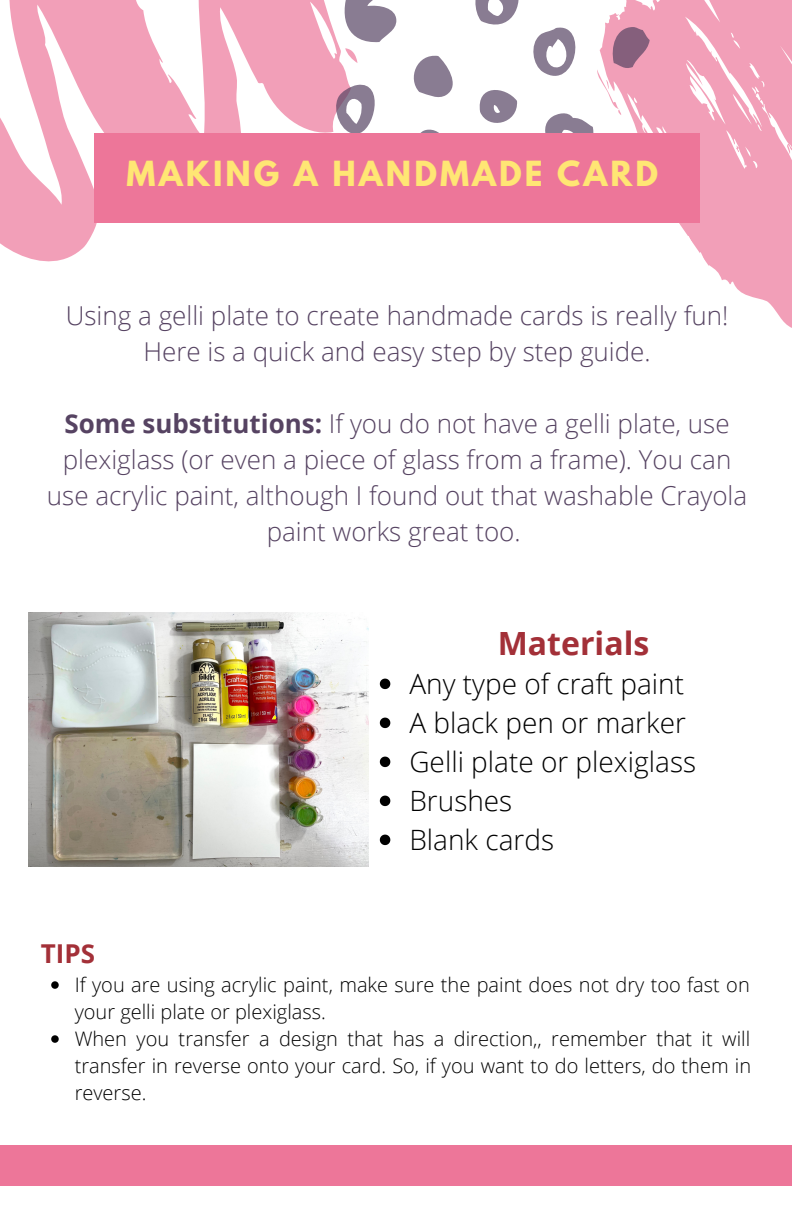
<style>
.page{position:relative;width:792px;height:1224px;background:#fff}
.page>*{position:absolute;margin:0;border:0;box-sizing:border-box;transform-origin:0 0}
.t1{font:700 32px "Open Sans";color:#a33038}
.t2{font:700 30.6px "League Spartan";letter-spacing:.1em;color:#ffe674}
.t3{font:300 28px "Open Sans";color:#000}
.t4{font:300 26px/36px "Open Sans";color:#564362;text-align:center}
.t5{font:700 26px "Open Sans";color:#a33038}
.t6{font:300 20px/27px "Open Sans";color:#000}
.s1{font-weight:700}
</style>
<div class="page">
<svg style="left:665px;top:0;width:127px;height:328px;fill:#f29fb8"></svg>
<svg style="left:0;top:0;width:348px;height:262px;fill:#f29fb8"></svg>
<svg style="left:339px;top:0;width:58px;height:66px"></svg>
<svg style="left:413px;top:55px;width:40px;height:43px"></svg>
<svg style="left:333px;top:81px;width:42px;height:52px"></svg>
<svg style="left:420px;top:129px;width:19px;height:4px"></svg>
<svg style="left:475px;top:0;width:190px;height:133px"></svg>
<div style="left:94px;top:133px;width:606px;height:90px;background:#ed7699"></div>
<div style="left:0;top:1145px;width:792px;height:40px;background:#ed7699"></div>
<img style="left:28px;top:612px;width:341px;height:255px">
<svg style="left:380px;top:679px;width:10px;height:10px"></svg>
<svg style="left:380px;top:718px;width:10px;height:10px"></svg>
<svg style="left:380px;top:757px;width:10px;height:10px"></svg>
<svg style="left:380px;top:796px;width:10px;height:10px"></svg>
<svg style="left:380px;top:835px;width:10px;height:10px"></svg>
<svg style="left:51px;top:981px;width:8px;height:8px"></svg>
<svg style="left:51px;top:1035px;width:8px;height:8px"></svg>
<p class="t2" style="left:127px;top:159px;width:533px">MAKING A HANDMADE CARD</p>
<p class="t4" style="left:66px;top:297px;width:664px">Using a gelli plate to create handmade cards is really fun!<br>Here is a quick and easy step by step guide.</p>
<p class="t4" style="left:47px;top:405px;width:702px"><span class="s1">Some substitutions:</span> If you do not have a gelli plate, use plexiglass (or even a piece of glass from a frame). You can use acrylic paint, although I found out that washable Crayola paint works great too.</p>
<p class="t1" style="left:498px;top:620px;width:153px">Materials</p>
<p class="t5" style="left:41px;top:936px;width:56px">TIPS</p>
<p class="t3" style="left:409px;top:664px;width:276px">Any type of craft paint</p>
<p class="t3" style="left:409px;top:703px;width:278px">A black pen or marker</p>
<p class="t3" style="left:409px;top:742px;width:288px">Gelli plate or plexiglass</p>
<p class="t3" style="left:409px;top:781px;width:104px">Brushes</p>
<p class="t3" style="left:409px;top:820px;width:146px">Blank cards</p>
<p class="t6" style="left:75px;top:971px;width:677px">If you are using acrylic paint, make sure the paint does not dry too fast on your gelli plate or plexiglass.</p>
<p class="t6" style="left:75px;top:1025px;width:678px;text-align:justify">When you transfer a design that has a direction,, remember that it will transfer in reverse onto your card. So, if you want to do letters, do them in reverse.</p>
</div>
